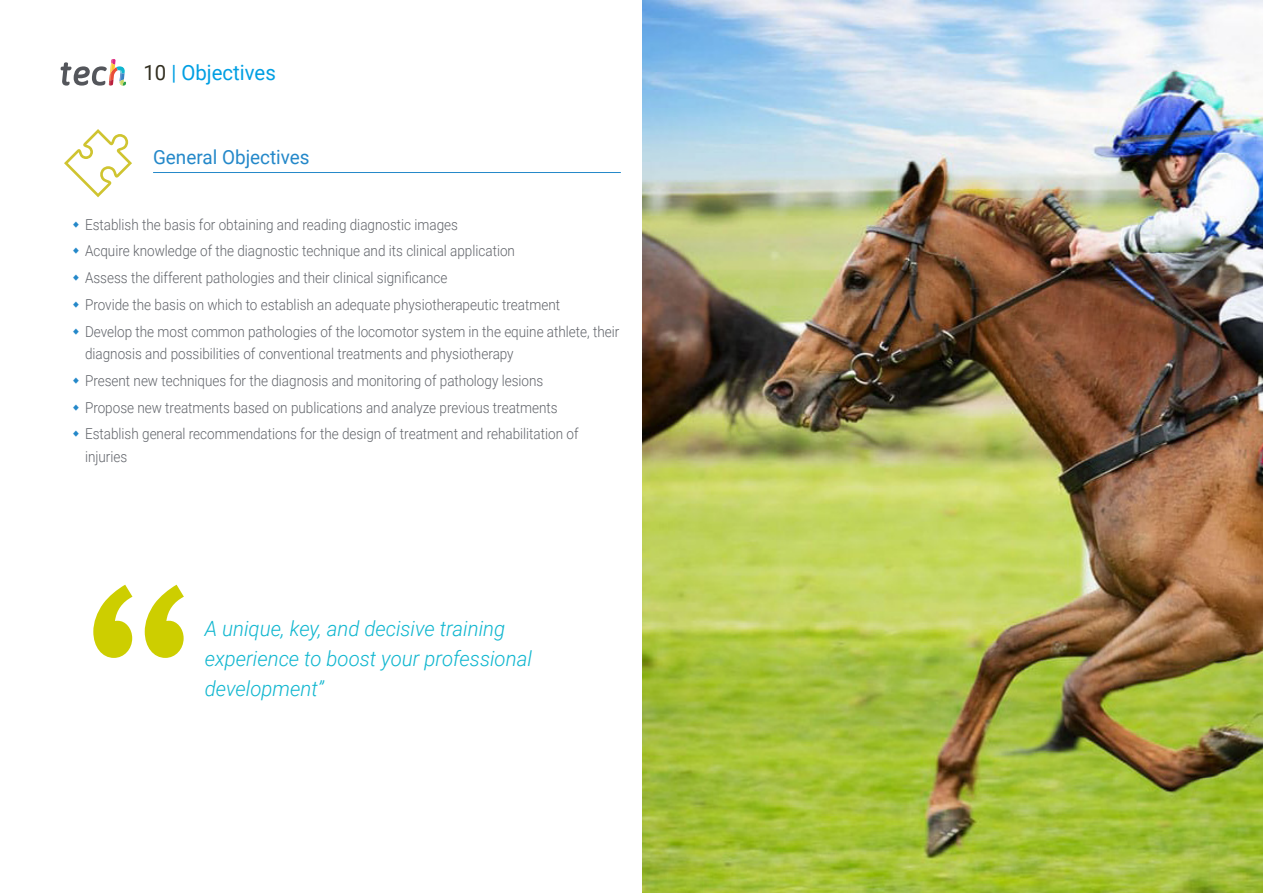
<style>
.page{position:relative;width:1263px;height:893px;background:#fff}
.page>*{position:absolute;margin:0;border:0;box-sizing:border-box;transform-origin:0 0}
.t1{font:italic 300 21px/30px "Roboto";color:#0fb6cf}
.t2{font:21px "Roboto";color:#009fe3}
.t3{font:19.5px "Roboto";color:#2488c9}
.t4{font:300 15px/26.7px "Roboto";color:#61646a;scale:.9 1}
.s1{color:#312e20}
</style>
<div class="page">
<hr style="left:153px;top:172px;width:468px;height:1px;background:#2488c9">
<svg style="left:64px;top:129px;width:68px;height:68px"></svg>
<svg style="left:61px;top:59px;width:65px;height:27px"></svg>
<img style="left:642px;top:0;width:621px;height:893px">
<svg style="left:93px;top:585px;width:91px;height:73px"></svg>
<h1 class="t2" style="left:144px;top:57px;width:134px"><span class="s1">10</span> | Objectives</h1>
<h2 class="t3" style="left:153px;top:144px;width:158px">General Objectives</h2>
<p class="t4" style="left:85px;top:210px;width:595px">Establish the basis for obtaining and reading diagnostic images<br>Acquire knowledge of the diagnostic technique and its clinical application<br>Assess the different pathologies and their clinical significance<br>Provide the basis on which to establish an adequate physiotherapeutic treatment<br>Develop the most common pathologies of the locomotor system in the equine athlete, their</p>
<p class="t4" style="left:85px;top:340px;width:550px">diagnosis and possibilities of conventional treatments and physiotherapy<br>Present new techniques for the diagnosis and monitoring of pathology lesions Propose new treatments based on publications and analyze previous treatments Establish general recommendations for the design of treatment and rehabilitation of</p>
<p class="t4" style="left:85px;top:443px;width:48px">injuries</p>
<h1 class="t1" style="left:205px;top:613px;width:329px">A unique, key, and decisive training experience to boost your professional development”</h1>
</div>
